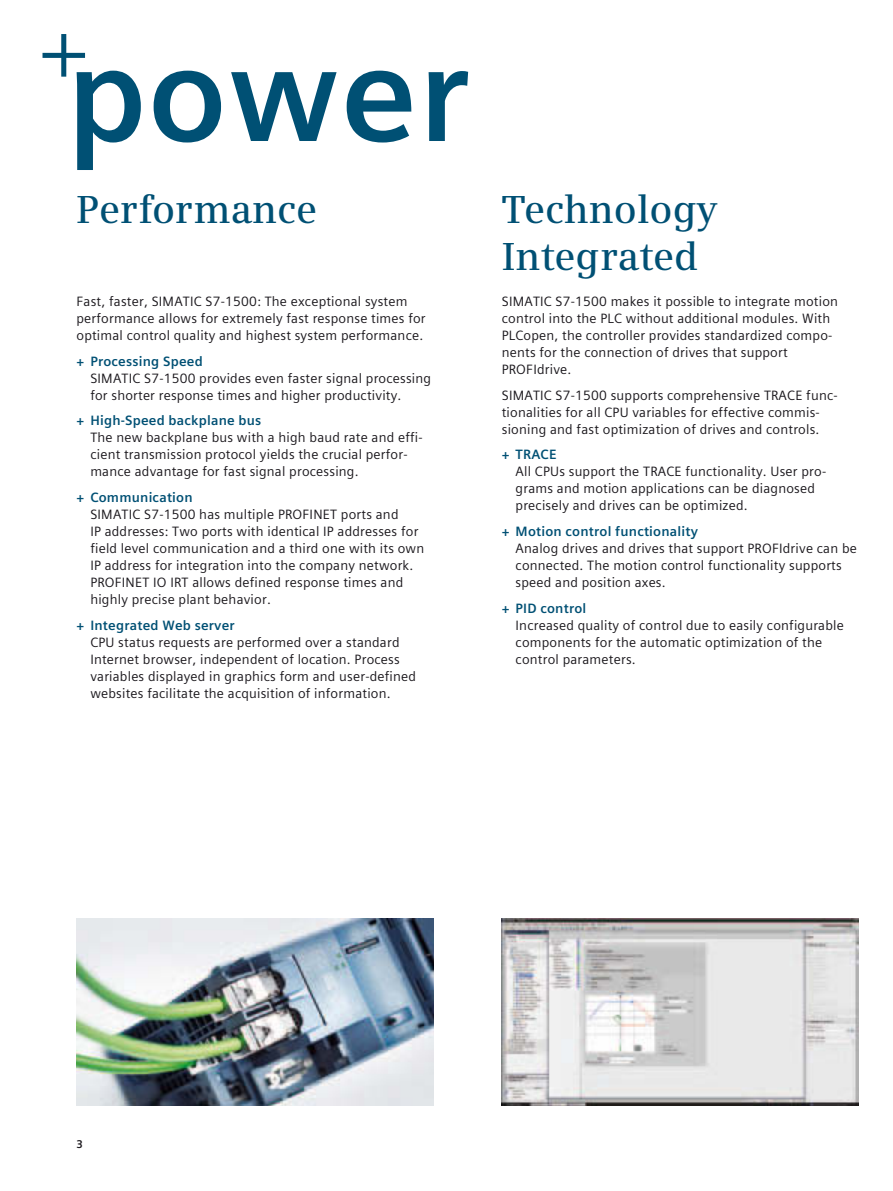
<style>
.page{position:relative;width:893px;height:1191px;background:#fff}
.page>*{position:absolute;margin:0;border:0;box-sizing:border-box;transform-origin:0 0}
.t1{font:700 135px "Siemens Sans Global";letter-spacing:.005em;color:#005074}
.t2{font:600 39px/46.8px "Siemens Serif";color:#005074}
.t3{font:13.5px/17px "Siemens Sans Global";letter-spacing:.015em;color:#1a171c}
.t4{font:700 13.5px "Siemens Sans Global";letter-spacing:.015em;color:#005074}
.t5{font:700 11.25px "Siemens Sans Global";color:#1a171c}
</style>
<div class="page">
<svg style="left:43px;top:34px;width:42px;height:43px"></svg>
<img style="left:77px;top:918px;width:357px;height:188px">
<img style="left:502px;top:918px;width:357px;height:188px">
<h1 class="t1" style="left:66px;top:-9px;width:405px">power</h1>
<h2 class="t2" style="left:77px;top:186px;width:242px">Performance</h2>
<p class="t3" style="left:77px;top:293px;width:351px">Fast, faster, SIMATIC S7-1500: The exceptional system performance allows for extremely fast response times for optimal control quality and highest system performance.</p>
<p class="t4" style="left:77px;top:351px;width:128px">+ Processing Speed</p>
<p class="t3" style="left:90px;top:370px;width:342px">SIMATIC S7-1500 provides even faster signal processing for shorter response times and higher productivity.</p>
<p class="t4" style="left:77px;top:410px;width:186px">+ High-Speed backplane bus</p>
<p class="t3" style="left:90px;top:429px;width:334px">The new backplane bus with a high baud rate and effi&shy;cient transmission protocol yields the crucial perfor&shy;mance advantage for fast signal processing.</p>
<p class="t4" style="left:77px;top:487px;width:118px">+ Communication</p>
<p class="t3" style="left:90px;top:506px;width:335px">SIMATIC S7-1500 has multiple PROFINET ports and<br>IP addresses: Two ports with identical IP addresses for field level communication and a third one with its own IP address for integration into the company network.<br>PROFINET IO IRT allows defined response times and highly precise plant behavior.</p>
<p class="t4" style="left:77px;top:614px;width:160px">+ Integrated Web server</p>
<p class="t3" style="left:90px;top:633px;width:327px">CPU status requests are performed over a standard Internet browser, independent of location. Process variables displayed in graphics form and user-defined websites facilitate the acquisition of information.</p>
<h2 class="t2" style="left:502px;top:186px;width:217px">Technology<br>Integrated</h2>
<p class="t3" style="left:502px;top:293px;width:338px">SIMATIC S7-1500 makes it possible to integrate motion control into the PLC without additional modules. With PLCopen, the controller provides standardized compo&shy;nents for the connection of drives that support PROFIdrive.</p>
<p class="t3" style="left:502px;top:387px;width:337px">SIMATIC S7-1500 supports comprehensive TRACE func&shy;tionalities for all CPU variables for effective commis&shy;sioning and fast optimization of drives and controls.</p>
<p class="t4" style="left:502px;top:444px;width:56px">+ TRACE</p>
<p class="t3" style="left:516px;top:463px;width:312px">All CPUs support the TRACE functionality. User pro&shy;grams and motion applications can be diagnosed precisely and drives can be optimized.</p>
<p class="t4" style="left:502px;top:521px;width:198px">+ Motion control functionality</p>
<p class="t3" style="left:516px;top:540px;width:343px">Analog drives and drives that support PROFIdrive can be connected. The motion control functionality supports speed and position axes.</p>
<p class="t4" style="left:502px;top:597px;width:86px">+ PID control</p>
<p class="t3" style="left:516px;top:616px;width:330px">Increased quality of control due to easily configurable components for the automatic optimization of the control parameters.</p>
<p class="t5" style="left:77px;top:1135px;width:8px">3</p>
</div>
